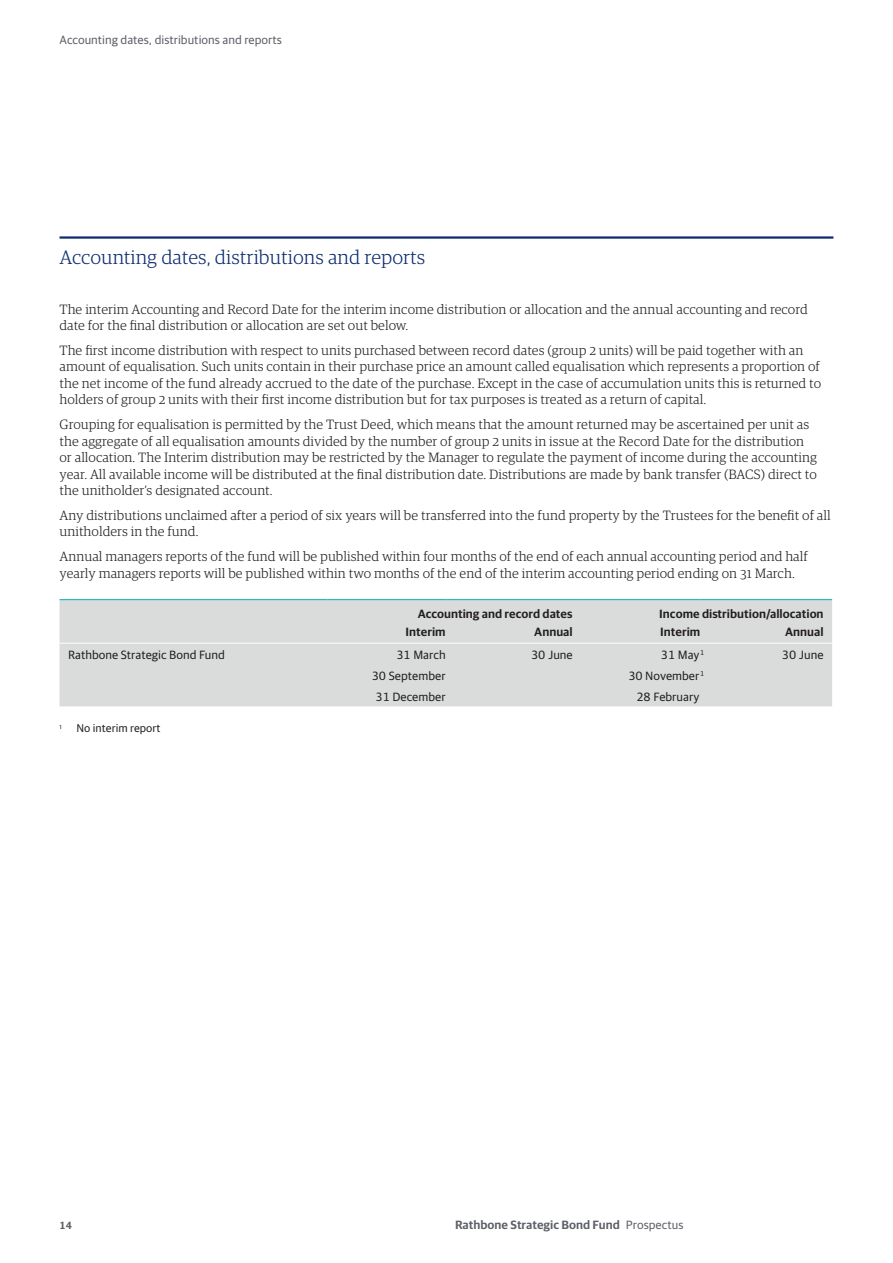
<style>
.page{position:relative;width:893px;height:1263px;background:#fff}
.page>*{position:absolute;margin:0;border:0;box-sizing:border-box;transform-origin:0 0}
.Part_headings{font:300 19.5px "Guardian RTB Egyp";color:#0d2c6e}
.Body_text_9_11_half{font:300 13.5px/16.5px "Guardian RTB Egyp";color:#231f20}
.Table_sans_8_9_Semib{font:600 12px "Guardian RTB Sans";color:#231f20}
.Table_sans_8_9_Semib-2{font:12px "Guardian RTB Sans";color:#231f20}
.t1{font:12px "Guardian RTB Sans";color:#5d6067}
.t2{font:600 12px "Guardian RTB Sans";color:#5d6067}
.Sign_off_Heading{font:12px "Guardian RTB Sans";color:#231f20}
.Disclaimer_text{font:11.25px "Guardian RTB Sans";color:#231f20}
.t3{font:600 10.5px "Guardian RTB Sans";color:#5d6067}
.Table_sans_8_9_Semib-3{font:7.05px "Guardian RTB Sans";color:#231f20}
.Disclaimer_text-2{font:6.6px "Guardian RTB Sans";color:#231f20}
.s1{font-weight:400}
</style>
<div class="page">
<hr style="left:60px;top:236px;width:773px;height:3px;background:#0d2c6e">
<div style="left:60px;top:600px;width:772px;height:106px;background:#dadcdc"></div>
<hr style="left:60px;top:643px;width:267px;height:1px;background:#fff">
<hr style="left:327px;top:643px;width:119px;height:1px;background:#fff">
<svg style="left:446px;top:643px;width:16px;height:1px"></svg>
<hr style="left:462px;top:643px;width:119px;height:1px;background:#fff">
<hr style="left:581px;top:643px;width:119px;height:1px;background:#fff">
<svg style="left:700px;top:643px;width:13px;height:1px"></svg>
<hr style="left:713px;top:643px;width:119px;height:1px;background:#fff">
<svg style="left:446px;top:706px;width:16px;height:1px"></svg>
<svg style="left:700px;top:706px;width:13px;height:1px"></svg>
<hr style="left:60px;top:599px;width:267px;height:1px;background:#00b3b0">
<hr style="left:327px;top:599px;width:119px;height:1px;background:#00b3b0">
<svg style="left:446px;top:599px;width:16px;height:1px"></svg>
<hr style="left:462px;top:599px;width:119px;height:1px;background:#00b3b0">
<hr style="left:581px;top:599px;width:119px;height:1px;background:#00b3b0">
<svg style="left:700px;top:599px;width:13px;height:1px"></svg>
<hr style="left:713px;top:599px;width:119px;height:1px;background:#00b3b0">
<p class="t1" style="left:60px;top:31px;width:224px">Accounting dates, distributions and reports</p>
<p class="Part_headings" style="left:60px;top:244px;width:367px">Accounting dates, distributions and reports</p>
<p class="Body_text_9_11_half" style="left:60px;top:300px;width:750px">The interim Accounting and Record Date for the interim income distribution or allocation and the annual accounting and record date for the final distribution or allocation are set out below.</p>
<p class="Body_text_9_11_half" style="left:60px;top:341px;width:763px">The first income distribution with respect to units purchased between record dates (group 2 units) will be paid together with an amount of equalisation. Such units contain in their purchase price an amount called equalisation which represents a proportion of the net income of the fund already accrued to the date of the purchase. Except in the case of accumulation units this is returned to holders of group 2 units with their first income distribution but for tax purposes is treated as a return of capital.</p>
<p class="Body_text_9_11_half" style="left:60px;top:415px;width:759px">Grouping for equalisation is permitted by the Trust Deed, which means that the amount returned may be ascertained per unit as the aggregate of all equalisation amounts divided by the number of group 2 units in issue at the Record Date for the distribution or allocation. The Interim distribution may be restricted by the Manager to regulate the payment of income during the accounting year. All available income will be distributed at the final distribution date. Distributions are made by bank transfer (BACS) direct to the unitholder’s designated account.</p>
<p class="Body_text_9_11_half" style="left:60px;top:506px;width:773px">Any distributions unclaimed after a period of six years will be transferred into the fund property by the Trustees for the benefit of all unitholders in the fund.</p>
<p class="Body_text_9_11_half" style="left:60px;top:547px;width:750px">Annual managers reports of the fund will be published within four months of the end of each annual accounting period and half yearly managers reports will be published within two months of the end of the interim accounting period ending on 31 March.</p>
<p class="Table_sans_8_9_Semib" style="left:418px;top:605px;width:157px">Accounting and record dates</p>
<p class="Table_sans_8_9_Semib" style="left:659px;top:605px;width:166px">Income distribution/allocation</p>
<p class="Table_sans_8_9_Semib" style="left:405px;top:623px;width:42px">Interim</p>
<p class="Table_sans_8_9_Semib" style="left:534px;top:623px;width:40px">Annual</p>
<p class="Table_sans_8_9_Semib" style="left:660px;top:623px;width:42px">Interim</p>
<p class="Table_sans_8_9_Semib" style="left:785px;top:623px;width:40px">Annual</p>
<p class="Sign_off_Heading" style="left:68px;top:646px;width:158px">Rathbone Strategic Bond Fund</p>
<p class="Table_sans_8_9_Semib-2" style="left:396px;top:646px;width:51px">31 March</p>
<p class="Table_sans_8_9_Semib-2" style="left:531px;top:646px;width:43px">30 June</p>
<p class="Table_sans_8_9_Semib-2" style="left:661px;top:646px;width:40px">31 May</p>
<p class="Table_sans_8_9_Semib-3" style="left:700px;top:647px;width:6px">1</p>
<p class="Table_sans_8_9_Semib-2" style="left:782px;top:646px;width:43px">30 June</p>
<p class="Table_sans_8_9_Semib-2" style="left:372px;top:667px;width:75px">30 September</p>
<p class="Table_sans_8_9_Semib-2" style="left:628px;top:667px;width:73px">30 November</p>
<p class="Table_sans_8_9_Semib-3" style="left:700px;top:668px;width:6px">1</p>
<p class="Table_sans_8_9_Semib-2" style="left:375px;top:688px;width:72px">31 December</p>
<p class="Table_sans_8_9_Semib-2" style="left:636px;top:688px;width:65px">28 February</p>
<p class="Disclaimer_text-2" style="left:60px;top:721px;width:4px">1</p>
<p class="Disclaimer_text" style="left:77px;top:720px;width:86px">No interim report</p>
<p class="t3" style="left:60px;top:1217px;width:14px">14</p>
<p class="t2" style="left:455px;top:1216px;width:230px">Rathbone Strategic Bond Fund <span class="s1">Prospectus</span></p>
</div>
